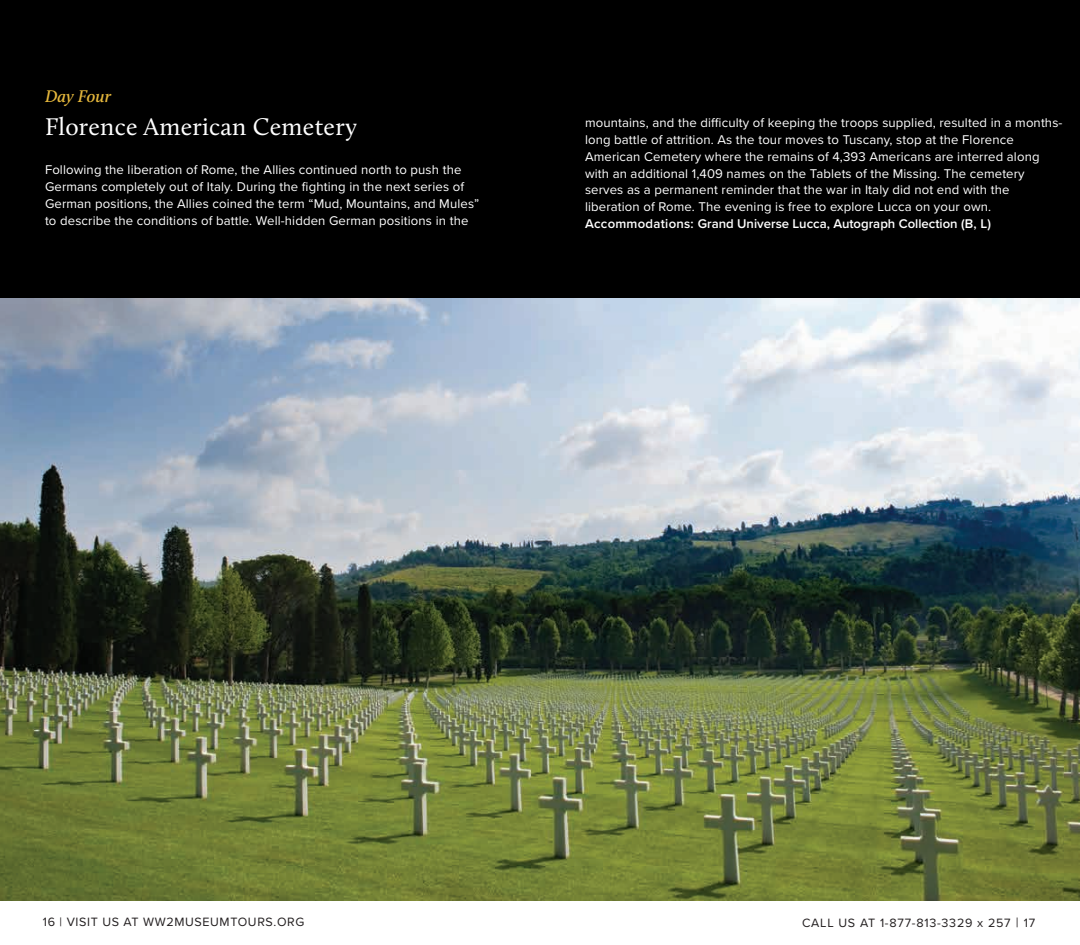
<style>
.page{position:relative;width:1080px;height:945px;background:#fff}
.page>*{position:absolute;margin:0;border:0;box-sizing:border-box;transform-origin:0 0}
.t1{font:25px "Calluna";letter-spacing:.01em;color:#fff}
.t2{font:italic 600 17.5px "Calluna";color:#e5b73c}
.t3{font:13.12px/16.9px "Proxima Nova";letter-spacing:.01em;color:#fff}
.t4{font:600 13.12px "Proxima Nova";color:#fff}
.t5{font:12.5px "Proxima Nova";letter-spacing:.05em;color:#231f20}
.s1{font-size:13.75px}
</style>
<div class="page">
<div style="left:0;top:0;width:1080px;height:299px;background:#000"></div>
<img style="left:0;top:299px;width:1080px;height:601px">
<h2 class="t2" style="left:45px;top:86px;width:67px">Day Four</h2>
<h1 class="t1" style="left:45px;top:111px;width:313px">Florence American Cemetery</h1>
<p class="t3" style="left:45px;top:161px;width:436px">Following the liberation of Rome, the Allies continued north to push the Germans completely out of Italy. During the fighting in the next series of German positions, the Allies coined the term “Mud, Mountains, and Mules” to describe the conditions of battle. Well-hidden German positions in the</p>
<p class="t3" style="left:585px;top:114px;width:479px">mountains, and the difficulty of keeping the troops supplied, resulted in a months&shy;long battle of attrition. As the tour moves to Tuscany, stop at the Florence American Cemetery where the remains of 4,393 Americans are interred along with an additional 1,409 names on the Tablets of the Missing. The cemetery serves as a permanent reminder that the war in Italy did not end with the liberation of Rome. The evening is free to explore Lucca on your own.</p>
<p class="t4" style="left:585px;top:214px;width:408px">Accommodations: Grand Universe Lucca, Autograph Collection (B, L)</p>
<p class="t5" style="left:43px;top:913px;width:263px">16 | VISIT US AT WW2MUSEUMTOURS.ORG</p>
<p class="t5" style="left:802px;top:914px;width:235px">CALL US AT 1-877-813-3329 x 257 <span class="s1">|</span> 17</p>
</div>
